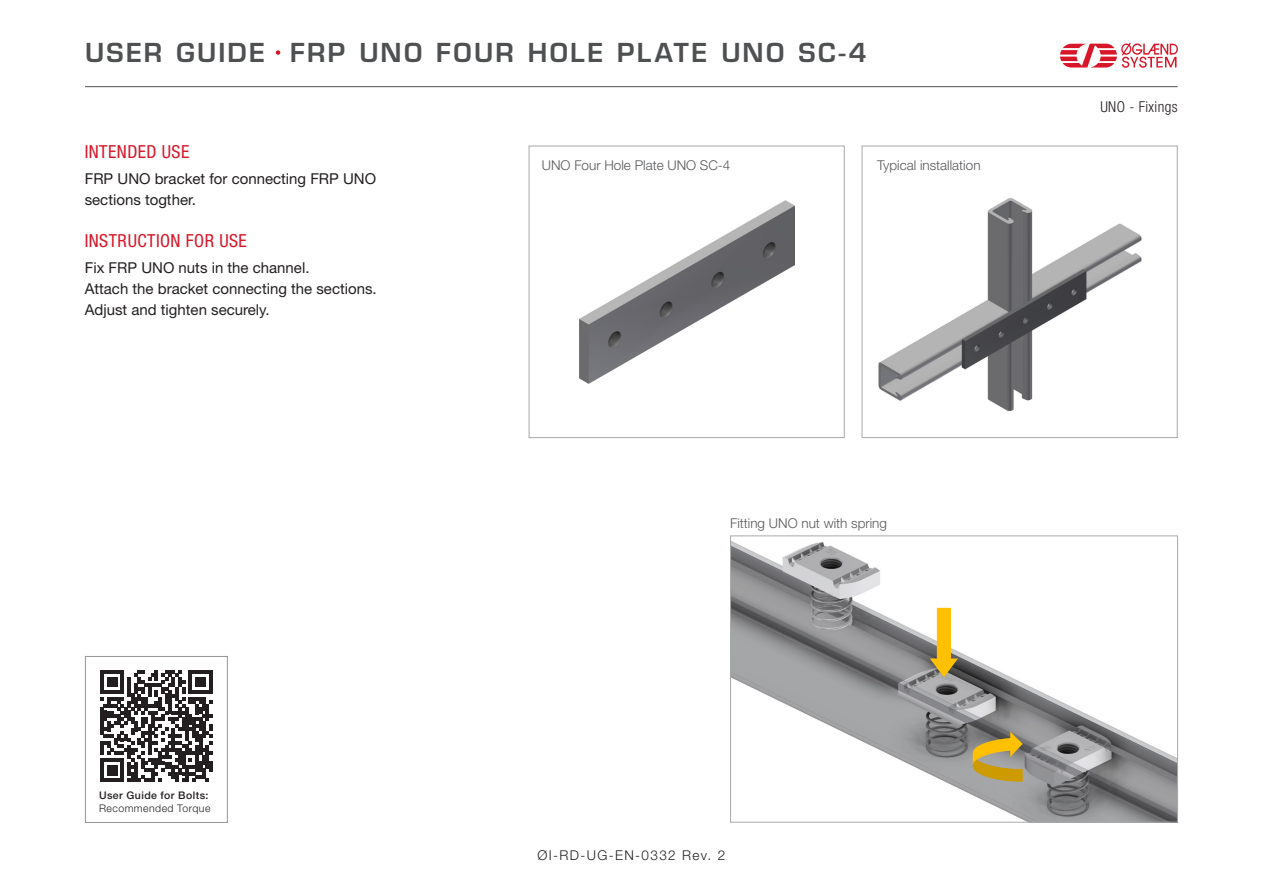
<style>
.page{position:relative;width:1263px;height:893px;background:#fff}
.page>*{position:absolute;margin:0;border:0;box-sizing:border-box;transform-origin:0 0}
.t1{font:600 25.5px "Eurostile LT Std";letter-spacing:.09em;color:#4e5051}
.t2{font:condensed 18px "Helvetica Neue LT Std";letter-spacing:.025em;color:#d71729}
.Brødtekst{font:15px "Helvetica Neue LT Std";color:#231f20}
.t3{font:300 condensed 15px "Helvetica Neue LT Std";letter-spacing:.025em;color:#231f20}
.Bildetekst{font:300 13.5px "Helvetica Neue LT Std";color:#57585a}
.Nummer{font:300 13.5px "Helvetica Neue LT Std";letter-spacing:.1em;color:#231f20}
.t4{font:500 10.5px "Helvetica Neue LT Std";letter-spacing:.045em;color:#231f20}
.t5{font:300 10.5px "Helvetica Neue LT Std";letter-spacing:.045em;color:#231f20}
</style>
<div class="page">
<hr style="left:85px;top:86px;width:1092px;height:1px;background:#4e5051">
<svg style="left:1060px;top:42px;width:118px;height:26px"></svg>
<div style="left:274px;top:49px;width:8px;height:7px;background:#d71729;border-radius:50%"></div>
<div style="left:273px;top:47px;width:10px;height:11px;border:3px solid #fff;border-radius:50%"></div>
<div style="left:85px;top:656px;width:143px;height:167px;border:1px solid #939598"></div>
<svg style="left:100px;top:670px;width:112px;height:112px"></svg>
<img style="left:579px;top:200px;width:215px;height:184px">
<div style="left:529px;top:146px;width:316px;height:292px;border:1px solid #a7aaa9"></div>
<img style="left:878px;top:198px;width:264px;height:213px">
<div style="left:862px;top:146px;width:315px;height:292px;border:1px solid #a7aaa9"></div>
<img style="left:732px;top:541px;width:444px;height:279px">
<div style="left:730px;top:535px;width:448px;height:287px;border:1px solid #a7aaa9"></div>
<svg style="left:930px;top:608px;width:28px;height:69px"></svg>
<svg style="left:969px;top:732px;width:54px;height:50px;background:#b69c4d"></svg>
<h1 class="t1" style="left:85px;top:36px;width:181px">USER GUIDE</h1>
<h2 class="t1" style="left:290px;top:36px;width:578px">FRP UNO FOUR HOLE PLATE UNO SC-4</h2>
<h3 class="t2" style="left:85px;top:142px;width:106px">INTENDED USE</h3>
<p class="Brødtekst" style="left:85px;top:169px;width:293px">FRP UNO bracket for connecting FRP UNO</p>
<p class="Brødtekst" style="left:85px;top:190px;width:113px">sections togther.</p>
<h3 class="t2" style="left:85px;top:231px;width:164px">INSTRUCTION FOR USE</h3>
<p class="Brødtekst" style="left:85px;top:258px;width:226px">Fix FRP UNO nuts in the channel.</p>
<p class="Brødtekst" style="left:85px;top:279px;width:294px">Attach the bracket connecting the sections.</p>
<p class="Brødtekst" style="left:85px;top:300px;width:187px">Adjust and tighten securely.</p>
<p class="t4" style="left:99px;top:789px;width:111px">User Guide for Bolts:</p>
<p class="t5" style="left:99px;top:801px;width:113px">Recommended Torque</p>
<p class="Bildetekst" style="left:542px;top:157px;width:190px">UNO Four Hole Plate UNO SC-4</p>
<p class="Bildetekst" style="left:877px;top:157px;width:105px">Typical installation</p>
<p class="Bildetekst" style="left:730px;top:515px;width:158px">Fitting UNO nut with spring</p>
<p class="Nummer" style="left:537px;top:847px;width:189px">ØI-RD-UG-EN-0332 Rev. 2</p>
<p class="t3" style="left:1100px;top:98px;width:79px">UNO - Fixings</p>
</div>
